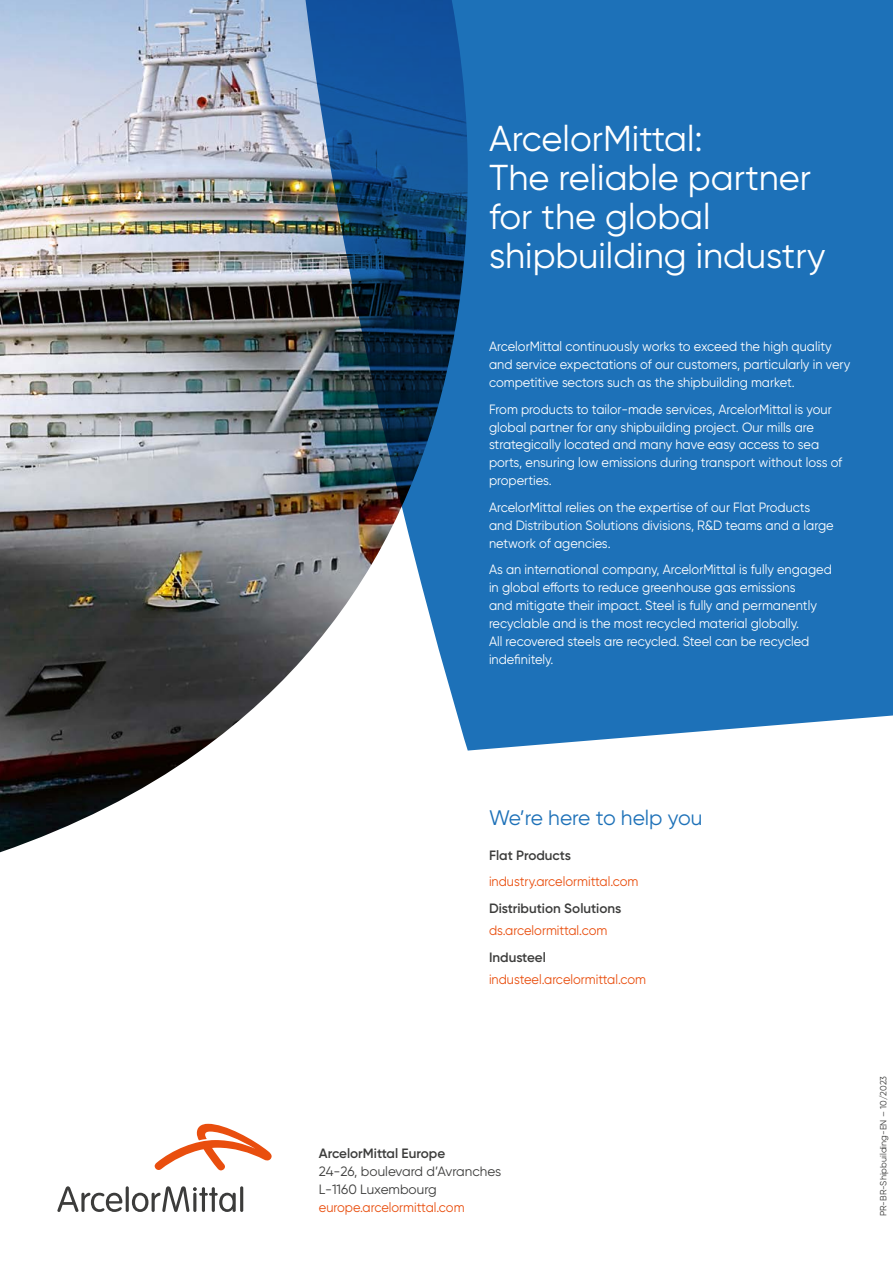
<style>
.page{position:relative;width:893px;height:1263px;background:#fff}
.page>*{position:absolute;margin:0;border:0;box-sizing:border-box;transform-origin:0 0}
.t1{font:36px/39px "Gilro";color:#fff}
.t2{font:21px "Gilro";color:#1d71b8}
.t3{font:13.5px/18px "Gilro";color:#fff;scale:.95 1}
.t4{font:13.5px "Gilro";color:#e94e0e;scale:.95 1}
.t5{font:600 13.5px "Gilro";color:#3c3c3b}
.t6{font:13.5px/18px "Gilro";color:#3c3c3b}
.t7{font:9px "Gilro";color:#3c3c3b}
</style>
<div class="page">
<img style="left:0;top:0;width:468px;height:852px">
<svg style="left:303px;top:0;width:590px;height:750px;background:#3175af"></svg>
<svg style="left:155px;top:1124px;width:117px;height:46px"></svg>
<hr style="left:126px;top:1186px;width:3px;height:26px;background:#3c3c3b;border-radius:2px">
<svg style="left:57px;top:1186px;width:65px;height:26px"></svg>
<hr style="left:240px;top:1186px;width:3px;height:26px;background:#3c3c3b;border-radius:2px">
<svg style="left:132px;top:1186px;width:104px;height:26px"></svg>
<h1 class="t1" style="left:489px;top:118px;width:338px">ArcelorMittal:<br>The reliable partner for the global shipbuilding industry</h1>
<p class="t3" style="left:489px;top:337px;width:382px">ArcelorMittal continuously works to exceed the high quality and service expectations of our customers, particularly in very competitive sectors such as the shipbuilding market.</p>
<p class="t3" style="left:489px;top:400px;width:373px">From products to tailor-made services, ArcelorMittal is your global partner for any shipbuilding project. Our mills are strategically located and many have easy access to sea ports, ensuring low emissions during transport without loss of properties.</p>
<p class="t3" style="left:489px;top:498px;width:364px">ArcelorMittal relies on the expertise of our Flat Products and Distribution Solutions divisions, R&amp;D teams and a large network of agencies.</p>
<p class="t3" style="left:489px;top:561px;width:362px">As an international company, ArcelorMittal is fully engaged in global efforts to reduce greenhouse gas emissions<br>and mitigate their impact. Steel is fully and permanently recyclable and is the most recycled material globally.<br>All recovered steels are recycled. Steel can be recycled indefinitely.</p>
<h2 class="t2" style="left:489px;top:805px;width:215px">We’re here to help you</h2>
<p class="t5" style="left:489px;top:847px;width:83px">Flat Products</p>
<p class="t4" style="left:489px;top:873px;width:159px">industry.arcelormittal.com</p>
<p class="t5" style="left:489px;top:900px;width:134px">Distribution Solutions</p>
<p class="t4" style="left:489px;top:922px;width:126px">ds.arcelormittal.com</p>
<p class="t5" style="left:489px;top:948px;width:58px">Industeel</p>
<p class="t4" style="left:489px;top:971px;width:167px">industeel.arcelormittal.com</p>
<p class="t5" style="left:319px;top:1145px;width:128px">ArcelorMittal Europe</p>
<p class="t6" style="left:319px;top:1162px;width:184px">24-26, boulevard d’Avranches<br>L-1160 Luxembourg</p>
<p class="t4" style="left:319px;top:1199px;width:155px">europe.arcelormittal.com</p>
<p class="t7" style="left:878px;top:1216px;width:142px;rotate:-90deg">PR-BR-Shipbuilding-EN – 10/2023</p>
</div>
